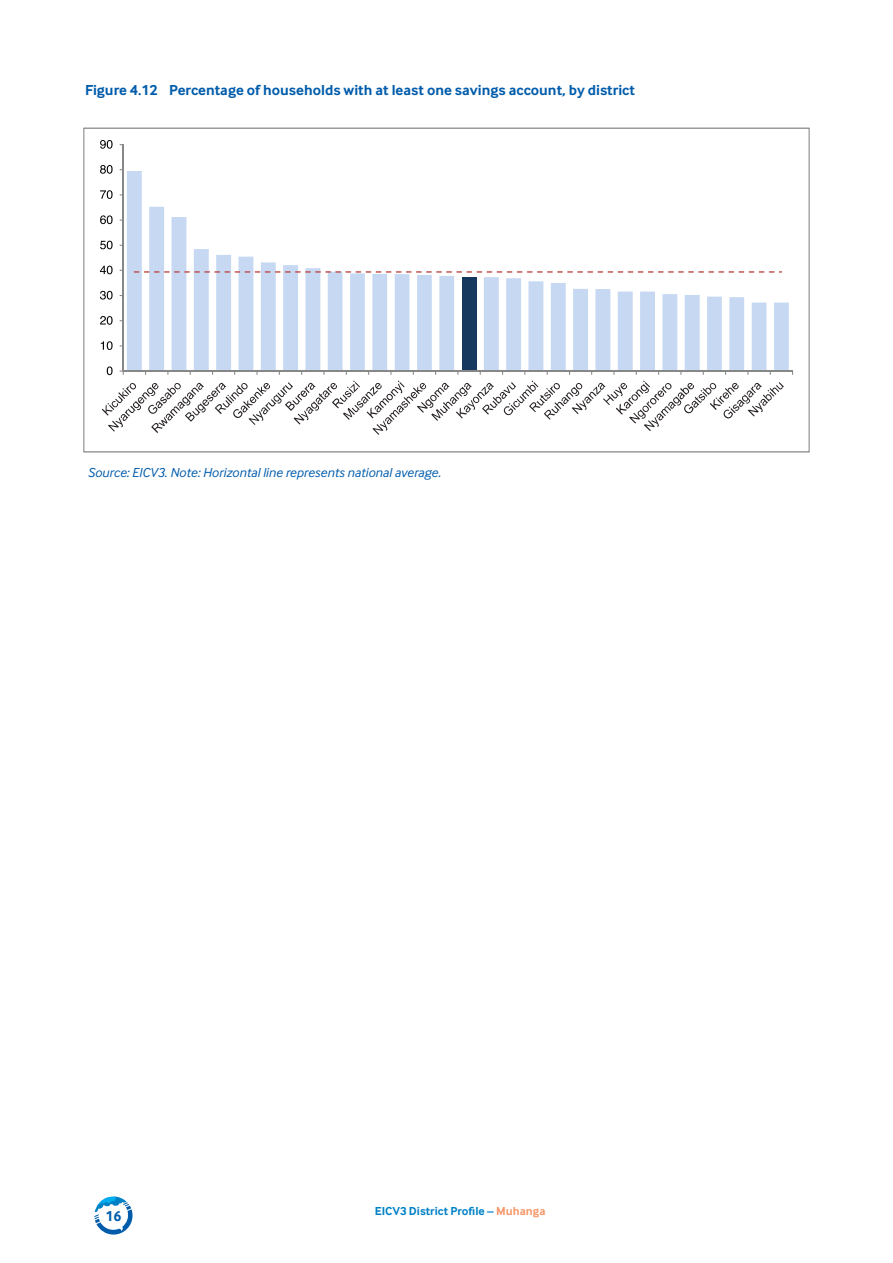
<style>
.page{position:relative;width:893px;height:1263px;background:#fff}
.page>*{position:absolute;margin:0;border:0;box-sizing:border-box;transform-origin:0 0}
.t1{font:700 15px "Inter Face";color:#005cab}
.t2{font:italic 13.5px "Inter Face";color:#005cab}
.t3{font:700 12px "Inter Face";color:#0081c6}
.s1{color:#f7976a}
</style>
<div class="page">
<svg style="left:94px;top:1196px;width:39px;height:38px"></svg>
<svg style="left:83px;top:128px;width:727px;height:324px"></svg>
<p class="t1" style="left:85px;top:81px;width:552px">Figure 4.12 Percentage of households with at least one savings account, by district</p>
<p class="t2" style="left:88px;top:465px;width:355px">Source: EICV3. Note: Horizontal line represents national average.</p>
<p class="t1" style="left:105px;top:1207px;width:18px">16</p>
<p class="t3" style="left:375px;top:1204px;width:172px">EICV3 District Profile – <span class="s1">Muhanga</span></p>
</div>
